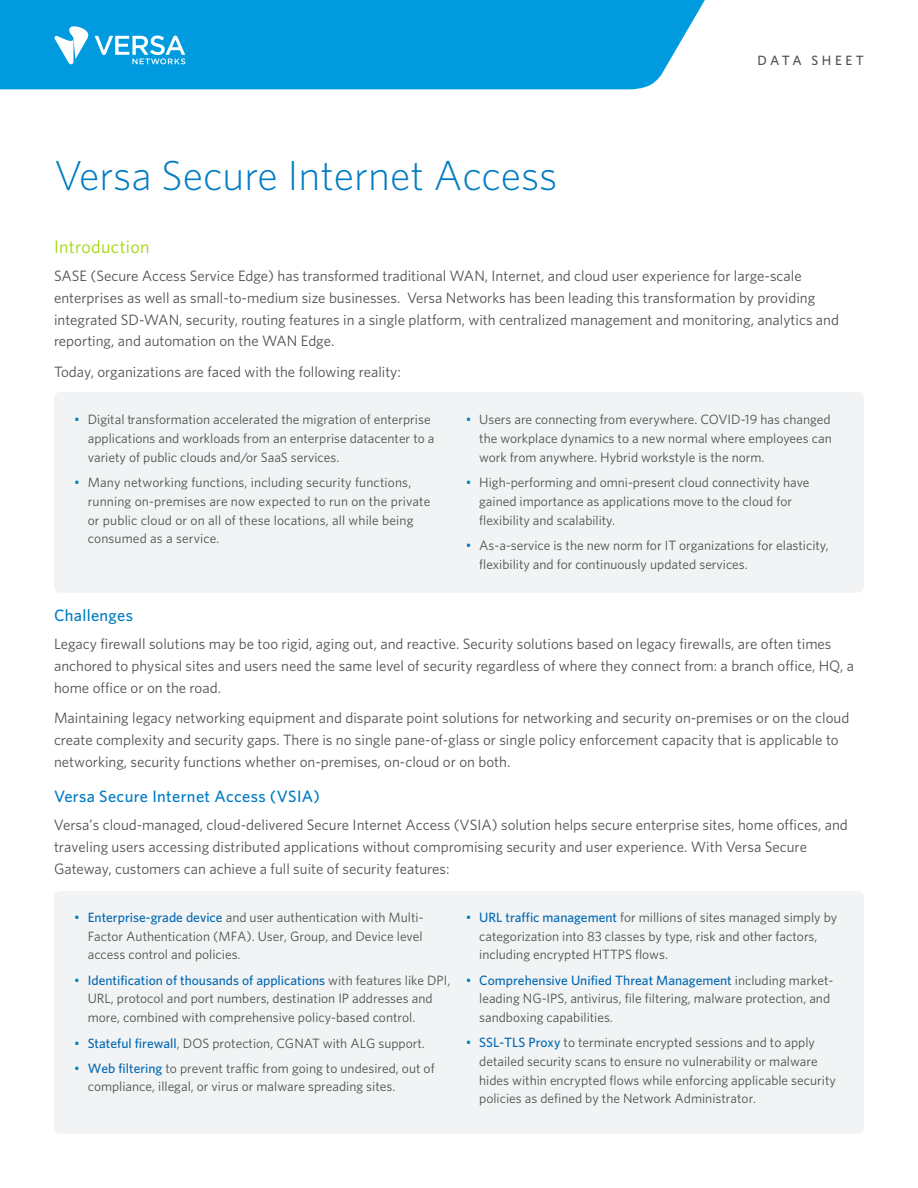
<style>
.page{position:relative;width:918px;height:1188px;background:#fff}
.page>*{position:absolute;margin:0;border:0;box-sizing:border-box;transform-origin:0 0}
.t1{font:300 42px "Whitney";color:#007cc2}
.Subhead{font:18px "Whitney";letter-spacing:.02em;color:#a2d40a}
.Main_Body_Text{font:500 16.5px "Whitney";letter-spacing:.02em;color:#007cc2}
.Main_Body_Text-2{font:15px/21.8px "Whitney";color:#4f5151}
.t2{font:13.5px/18.8px "Whitney";color:#4f5151}
.Highlight{font:500 13.5px "Whitney";letter-spacing:.26em;color:#4f5151}
.s1{color:#007cc2}
.s2{font-weight:500;color:#0168b3}
</style>
<div class="page">
<div style="left:0;top:0;width:705px;height:89px;background:#009bde"></div>
<svg style="left:95px;top:36px;width:90px;height:28px"></svg>
<svg style="left:54px;top:26px;width:35px;height:38px"></svg>
<div style="left:54px;top:891px;width:810px;height:243px;background:#f2f3f4;border-radius:7px"></div>
<div style="left:54px;top:392px;width:810px;height:201px;background:#f2f3f4;border-radius:7px"></div>
<p class="t1" style="left:54px;top:148px;width:505px">Versa Secure Internet Access</p>
<p class="Highlight" style="left:758px;top:51px;width:108px">DATA SHEET</p>
<p class="Subhead" style="left:54px;top:235px;width:97px">Introduction</p>
<p class="Main_Body_Text-2" style="left:54px;top:265px;width:787px">SASE (Secure Access Service Edge) has transformed traditional WAN, Internet, and cloud user experience for large-scale enterprises as well as small-to-medium size businesses. Versa Networks has been leading this transformation by providing integrated SD-WAN, security, routing features in a single platform, with centralized management and monitoring, analytics and reporting, and automation on the WAN Edge.</p>
<p class="Main_Body_Text-2" style="left:54px;top:360px;width:348px">Today, organizations are faced with the following reality:</p>
<p class="t2" style="left:88px;top:410px;width:348px;text-indent:-14px"><span class="s1">•</span> Digital transformation accelerated the migration of enterprise applications and workloads from an enterprise datacenter to a variety of public clouds and/or SaaS services.</p>
<p class="t2" style="left:88px;top:473px;width:344px;text-indent:-14px"><span class="s1">•</span> Many networking functions, including security functions, running on-premises are now expected to run on the private or public cloud or on all of these locations, all while being consumed as a service.</p>
<p class="t2" style="left:479px;top:410px;width:354px;text-align:justify;text-indent:-14px"><span class="s1">•</span> Users are connecting from everywhere. COVID-19 has changed the workplace dynamics to a new normal where employees can work from anywhere. Hybrid workstyle is the norm.</p>
<p class="t2" style="left:479px;top:473px;width:332px;text-indent:-14px"><span class="s1">•</span> High-performing and omni-present cloud connectivity have gained importance as applications move to the cloud for flexibility and scalability.</p>
<p class="t2" style="left:479px;top:536px;width:351px;text-indent:-14px"><span class="s1">•</span> As-a-service is the new norm for IT organizations for elasticity, flexibility and for continuously updated services.</p>
<p class="Main_Body_Text" style="left:54px;top:604px;width:80px">Challenges</p>
<p class="Main_Body_Text-2" style="left:54px;top:633px;width:802px">Legacy firewall solutions may be too rigid, aging out, and reactive. Security solutions based on legacy firewalls, are often times anchored to physical sites and users need the same level of security regardless of where they connect from: a branch office, HQ, a home office or on the road.</p>
<p class="Main_Body_Text-2" style="left:54px;top:707px;width:797px">Maintaining legacy networking equipment and disparate point solutions for networking and security on-premises or on the cloud create complexity and security gaps. There is no single pane-of-glass or single policy enforcement capacity that is applicable to networking, security functions whether on-premises, on-cloud or on both.</p>
<p class="Main_Body_Text" style="left:54px;top:785px;width:267px">Versa Secure Internet Access (VSIA)</p>
<p class="Main_Body_Text-2" style="left:54px;top:814px;width:795px">Versa’s cloud-managed, cloud-delivered Secure Internet Access (VSIA) solution helps secure enterprise sites, home offices, and traveling users accessing distributed applications without compromising security and user experience. With Versa Secure<br>Gateway, customers can achieve a full suite of security features:</p>
<p class="t2" style="left:88px;top:908px;width:337px;text-align:justify;text-indent:-14px"><span class="s1">•</span> <span class="s2">Enterprise-grade device</span> and user authentication with Multi-Factor Authentication (MFA). User, Group, and Device level access control and policies.</p>
<p class="t2" style="left:88px;top:970px;width:364px;text-indent:-14px"><span class="s1">•</span> <span class="s2">Identification of thousands of applications</span> with features like DPI,<br>URL, protocol and port numbers, destination IP addresses and more, combined with comprehensive policy-based control.</p>
<p class="t2" style="left:74px;top:1033px;width:352px"><span class="s1">•</span> <span class="s2">Stateful firewall</span>, DOS protection, CGNAT with ALG support.</p>
<p class="t2" style="left:88px;top:1058px;width:348px;text-indent:-14px"><span class="s1">•</span> <span class="s2">Web filtering</span> to prevent traffic from going to undesired, out of compliance, illegal, or virus or malware spreading sites.</p>
<p class="t2" style="left:479px;top:908px;width:360px;text-indent:-14px"><span class="s1">•</span> <span class="s2">URL traffic management</span> for millions of sites managed simply by categorization into 83 classes by type, risk and other factors, including encrypted HTTPS flows.</p>
<p class="t2" style="left:479px;top:970px;width:356px;text-indent:-14px"><span class="s1">•</span> <span class="s2">Comprehensive Unified Threat Management</span> including market&shy;leading NG-IPS, antivirus, file filtering, malware protection, and sandboxing capabilities.</p>
<p class="t2" style="left:479px;top:1033px;width:358px;text-indent:-14px"><span class="s1">•</span> <span class="s2">SSL-TLS Proxy</span> to terminate encrypted sessions and to apply detailed security scans to ensure no vulnerability or malware hides within encrypted flows while enforcing applicable security policies as defined by the Network Administrator.</p>
</div>
